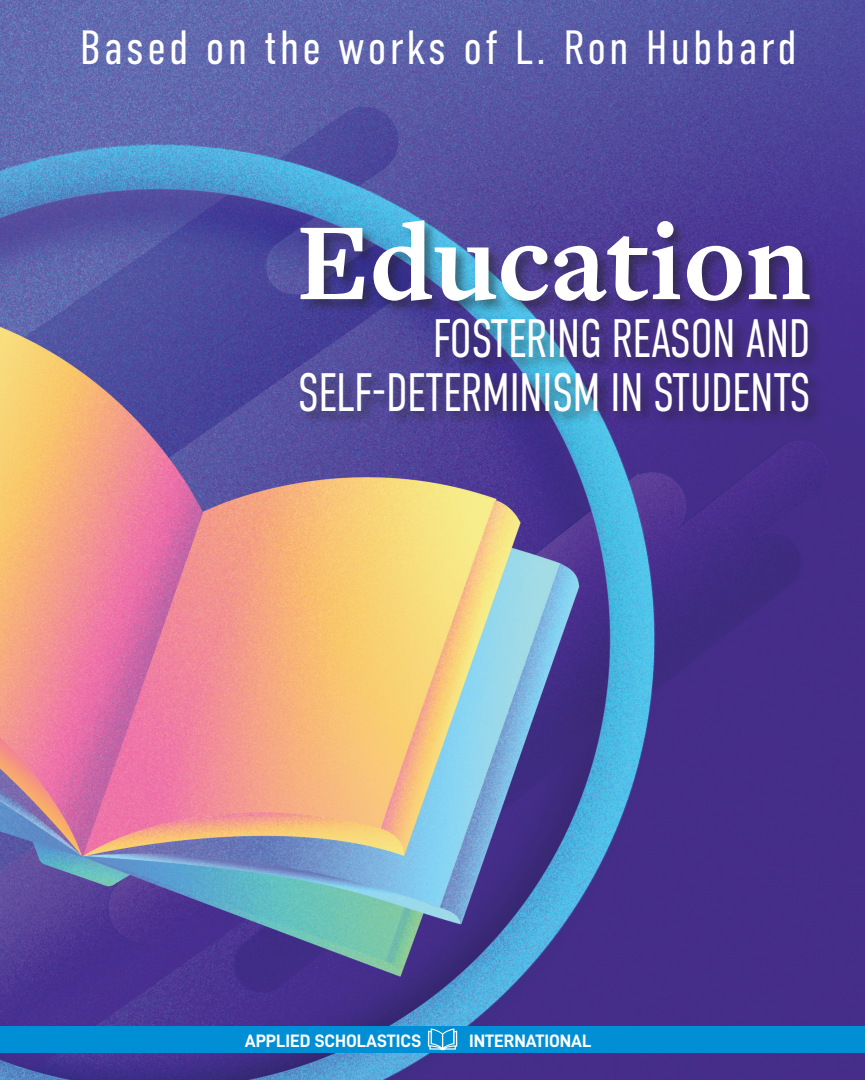
<style>
.page{position:relative;width:865px;height:1080px;background:#fff}
.page>*{position:absolute;margin:0;border:0;box-sizing:border-box;transform-origin:0 0}
.t1{font:700 114px "Freight Text Pro";color:#fff}
.t2{font:300 54px/54px "DIN Condensed";letter-spacing:-.015em;color:#fff;text-align:right;scale:.9 1}
.t3{font:300 48px "DIN Condensed";letter-spacing:.06em;color:#fff}
.t4{font:18px "D DIN Bold";color:#fff}
</style>
<div class="page">
<img style="left:0;top:0;width:864px;height:1080px">
<div style="left:299px;top:317px;width:523px;height:108px;background:#231f20;opacity:.49"></div>
<div style="left:0;top:1026px;width:864px;height:27px;background:#008fd5"></div>
<div style="left:299px;top:220px;width:524px;height:96px;background:#231f20;opacity:.49"></div>
<svg style="left:427px;top:1028px;width:30px;height:22px"></svg>
<p class="t3" style="left:80px;top:21px;width:718px">Based on the works of L. Ron Hubbard</p>
<h1 class="t1" style="left:296px;top:186px;width:516px">Education</h1>
<p class="t2" style="left:298px;top:311px;width:571px">FOSTERING REASON AND<br>SELF-DETERMINISM IN STUDENTS</p>
<p class="t4" style="left:245px;top:1031px;width:178px">APPLIED SCHOLASTICS</p>
<p class="t4" style="left:469px;top:1031px;width:124px">INTERNATIONAL</p>
</div>
